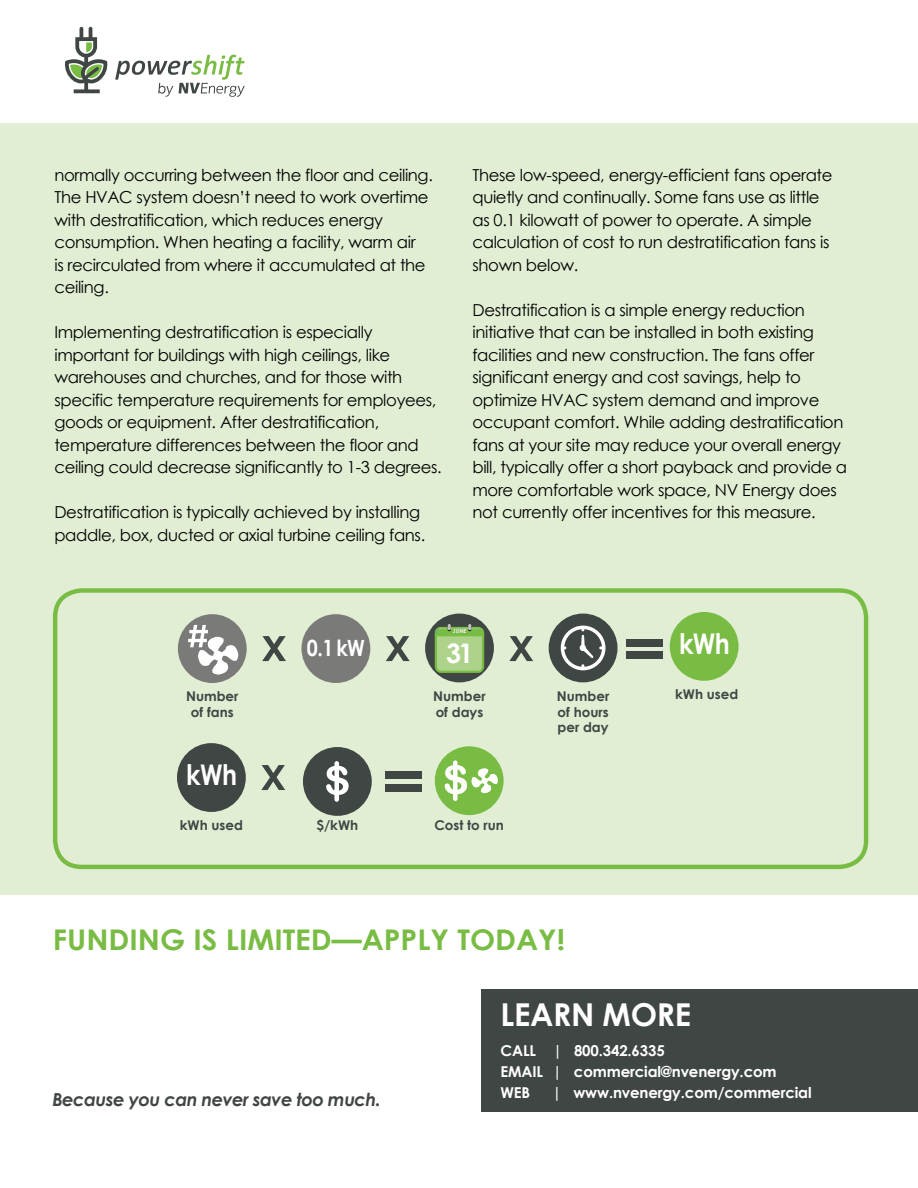
<style>
.page{position:relative;width:918px;height:1188px;background:#fff}
.page>*{position:absolute;margin:0;border:0;box-sizing:border-box;transform-origin:0 0}
.t1{font:700 31.5px "Century Gothic";letter-spacing:-.01em;color:#fff}
.t2{font:700 28.5px "Century Gothic";color:#79bc43;scale:1.05 1}
.t3{font:700 28.5px "Century Gothic";letter-spacing:-.025em;color:#fff;scale:.88 1}
.t4{font:700 26.85px "Century Gothic";color:#fff}
.t5{font:700 22.35px "Century Gothic";color:#fff;scale:.88 1}
.t6{font:italic 700 18px "Century Gothic";letter-spacing:-.03em;color:#3f4644}
.t7{font:16.5px/22.5px "Century Gothic";letter-spacing:-.02em;color:#000}
.t8{font:700 15px/21px "Century Gothic";letter-spacing:-.01em;color:#fff}
.t9{font:700 13.5px/15.8px "Century Gothic";color:#3f4644;text-align:justify}
.t10{font:700 5.7px "Century Gothic";color:#f1f1f2}
</style>
<div class="page">
<div style="left:0;top:123px;width:918px;height:771px;background:#e1eed3"></div>
<div style="left:481px;top:989px;width:437px;height:123px;background:#3f4644"></div>
<svg style="left:65px;top:27px;width:43px;height:66px"></svg>
<svg style="left:115px;top:55px;width:130px;height:42px"></svg>
<div style="left:53px;top:588px;width:815px;height:281px;border:4px solid #79bc43;border-radius:27px"></div>
<div style="left:627px;top:651px;width:36px;height:7px;background:#3f4644"></div>
<div style="left:627px;top:639px;width:36px;height:7px;background:#3f4644"></div>
<svg style="left:262px;top:636px;width:24px;height:25px"></svg>
<svg style="left:386px;top:636px;width:24px;height:25px"></svg>
<div style="left:670px;top:612px;width:69px;height:69px;background:#79bc43;border-radius:50%"></div>
<svg style="left:509px;top:636px;width:24px;height:25px"></svg>
<div style="left:178px;top:614px;width:69px;height:69px;background:#7a7b79;border-radius:50%"></div>
<svg style="left:188px;top:625px;width:51px;height:51px"></svg>
<div style="left:301px;top:614px;width:69px;height:69px;background:#7a7b79;border-radius:50%"></div>
<div style="left:549px;top:614px;width:69px;height:68px;background:#3f4644;border-radius:50%"></div>
<svg style="left:561px;top:626px;width:44px;height:44px"></svg>
<div style="left:425px;top:614px;width:69px;height:68px;background:#3f4644;border-radius:50%"></div>
<svg style="left:435px;top:624px;width:49px;height:49px;background:#97c172"></svg>
<div style="left:385px;top:784px;width:37px;height:7px;background:#3f4644"></div>
<div style="left:385px;top:772px;width:37px;height:7px;background:#3f4644"></div>
<svg style="left:261px;top:765px;width:24px;height:25px"></svg>
<div style="left:177px;top:743px;width:69px;height:69px;background:#3f4644;border-radius:50%"></div>
<div style="left:303px;top:747px;width:69px;height:69px;background:#3f4644;border-radius:50%"></div>
<svg style="left:326px;top:761px;width:23px;height:41px"></svg>
<div style="left:435px;top:746px;width:69px;height:69px;background:#79bc43;border-radius:50%"></div>
<svg style="left:445px;top:760px;width:54px;height:41px"></svg>
<p class="t7" style="left:54px;top:163px;width:380px">normally occurring between the floor and ceiling.<br>The HVAC system doesn’t need to work overtime with destratification, which reduces energy consumption. When heating a facility, warm air<br>is recirculated from where it accumulated at the ceiling.</p>
<p class="t7" style="left:54px;top:321px;width:389px">Implementing destratification is especially important for buildings with high ceilings, like warehouses and churches, and for those with specific temperature requirements for employees, goods or equipment. After destratification, temperature differences between the floor and ceiling could decrease significantly to 1-3 degrees.</p>
<p class="t7" style="left:54px;top:501px;width:372px">Destratification is typically achieved by installing paddle, box, ducted or axial turbine ceiling fans.</p>
<p class="t7" style="left:472px;top:163px;width:362px">These low-speed, energy-efficient fans operate quietly and continually. Some fans use as little as 0.1 kilowatt of power to operate. A simple calculation of cost to run destratification fans is shown below.</p>
<p class="t7" style="left:472px;top:298px;width:376px">Destratification is a simple energy reduction initiative that can be installed in both existing facilities and new construction. The fans offer significant energy and cost savings, help to optimize HVAC system demand and improve occupant comfort. While adding destratification fans at your site may reduce your overall energy bill, typically offer a short payback and provide a more comfortable work space, NV Energy does not currently offer incentives for this measure.</p>
<p class="t5" style="left:307px;top:631px;width:68px">0.1 kW</p>
<p class="t10" style="left:453px;top:627px;width:15px">JUNE</p>
<p class="t4" style="left:446px;top:633px;width:29px">31</p>
<p class="t3" style="left:679px;top:622px;width:59px">kWh</p>
<p class="t9" style="left:186px;top:688px;width:54px">Number</p>
<p class="t9" style="left:675px;top:686px;width:65px">kWh used</p>
<p class="t9" style="left:191px;top:704px;width:44px">of fans</p>
<p class="t9" style="left:557px;top:687px;width:54px">Number of hours per day</p>
<p class="t9" style="left:433px;top:688px;width:54px">Number of days</p>
<p class="t3" style="left:186px;top:753px;width:59px">kWh</p>
<p class="t9" style="left:180px;top:817px;width:65px">kWh used</p>
<p class="t9" style="left:317px;top:817px;width:43px">$/kWh</p>
<p class="t9" style="left:434px;top:817px;width:71px">Cost to run</p>
<h2 class="t2" style="left:53px;top:918px;width:489px">FUNDING IS LIMITED—APPLY TODAY!</h2>
<p class="t6" style="left:52px;top:1086px;width:330px">Because you can never save too much.</p>
<h1 class="t1" style="left:501px;top:991px;width:192px">LEARN MORE</h1>
<p class="t8" style="left:501px;top:1040px;width:278px">CALL | 800.342.6335<br>EMAIL | commercial@nvenergy.com<br>WEB</p>
<p class="t8" style="left:552px;top:1082px;width:261px">| www.nvenergy.com/commercial</p>
</div>
